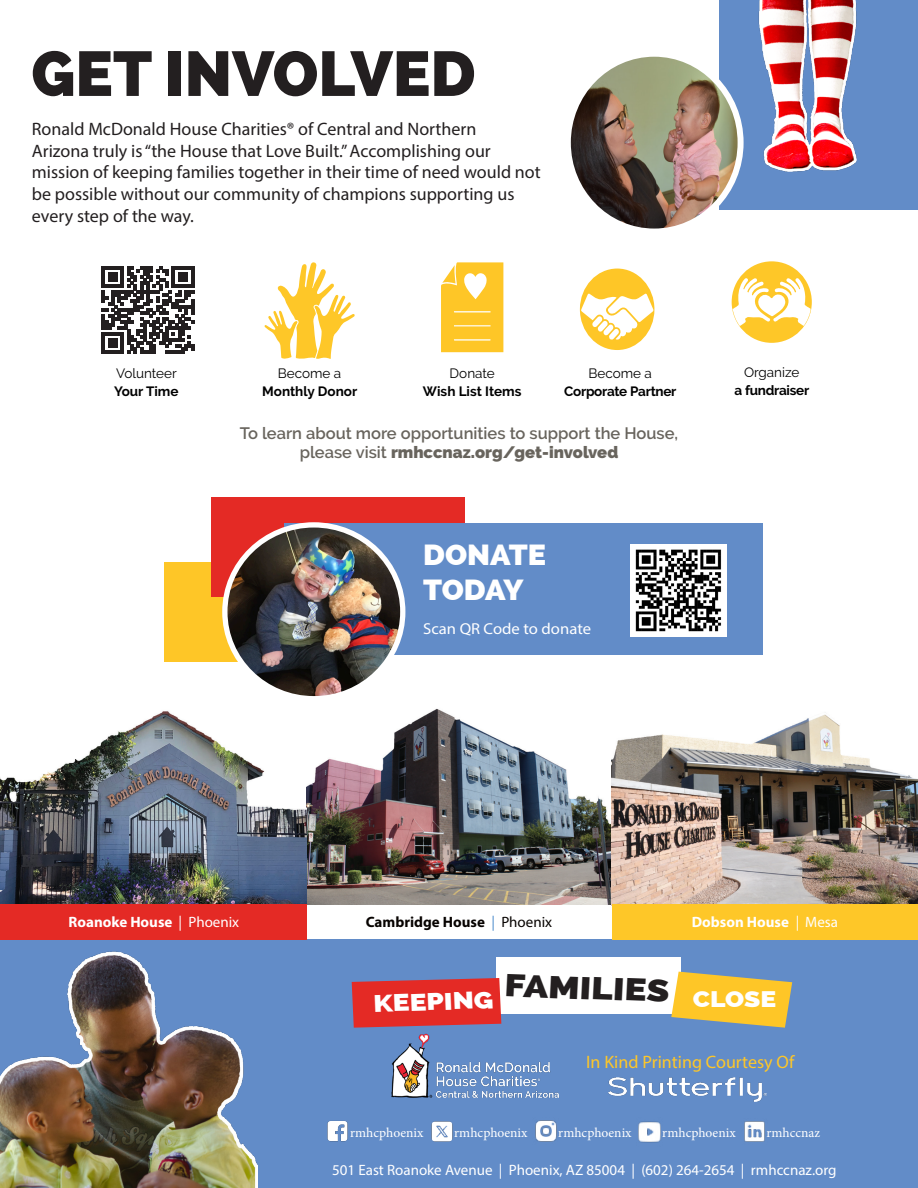
<style>
.page{position:relative;width:918px;height:1188px;background:#fff}
.page>*{position:absolute;margin:0;border:0;box-sizing:border-box;transform-origin:0 0}
.t1{font:800 63px "Raleway";color:#231f20}
.t2{font:800 31.5px "Raleway";color:#231f20;scale:1.17 1}
.t3{font:800 29.1px "Raleway";color:#fff;scale:1.05 1}
.t4{font:800 24px "Raleway";color:#fff;scale:1.17 1}
.t5{font:800 22.5px "Raleway";letter-spacing:-.005em;color:#fff;scale:1.17 1}
.t6{font:18px/21.6px "Myriad Pro";color:#231f20}
.t7{font:18px "Myriad Pro";color:#fec728}
.t8{font:600 16.5px/19.5px "Raleway";color:#68645d;text-align:center}
.t9{font:15.9px "Myriad Pro";color:#fff;scale:1.05 1}
.t10{font:15px "Myriad Pro";color:#fff}
.t11{font:700 15px "Myriad Pro";color:#fff}
.t12{font:700 15px "Myriad Pro";color:#070301}
.t13{font:13.5px "Minion Pro";color:#fff}
.t14{font:700 13.5px/18px "Raleway";letter-spacing:-.02em;color:#000;text-align:center}
.t15{font:700 13.5px/18px "Raleway";color:#000;text-align:center}
.t16{font:13.5px/18px "Raleway";color:#000}
.s1{font-weight:700}
.s2{font-weight:400}
.s3{font-weight:900}
.s4{font-weight:400;color:#518fcd}
</style>
<div class="page">
<div style="left:0;top:940px;width:918px;height:248px;background:#628cc8"></div>
<div style="left:720px;top:0;width:198px;height:209px;background:#628cc8"></div>
<img style="left:758px;top:0;width:99px;height:172px">
<img style="left:0;top:951px;width:258px;height:237px">
<div style="left:497px;top:957px;width:184px;height:57px;background:#fff"></div>
<svg style="left:671px;top:971px;width:121px;height:57px"></svg>
<svg style="left:352px;top:978px;width:149px;height:50px;background:#dd2f2e"></svg>
<img style="left:572px;top:54px;width:169px;height:174px">
<div style="left:565px;top:51px;width:179px;height:184px;border:6px solid #fff;border-radius:50%"></div>
<div style="left:164px;top:562px;width:174px;height:100px;background:#fec627"></div>
<div style="left:212px;top:497px;width:253px;height:100px;background:#e42a25"></div>
<div style="left:285px;top:523px;width:478px;height:132px;background:#628cc8"></div>
<img style="left:225px;top:525px;width:178px;height:170px">
<div style="left:222px;top:522px;width:183px;height:179px;border:5px solid #fff;border-radius:50%"></div>
<img style="left:630px;top:545px;width:97px;height:92px">
<img style="left:306px;top:708px;width:306px;height:196px">
<img style="left:612px;top:714px;width:306px;height:190px">
<img style="left:0;top:711px;width:306px;height:193px">
<div style="left:0;top:904px;width:307px;height:36px;background:#e42a25"></div>
<div style="left:612px;top:904px;width:306px;height:36px;background:#fec728"></div>
<img style="left:608px;top:1077px;width:158px;height:24px">
<img style="left:385px;top:1024px;width:175px;height:74px">
<svg style="left:441px;top:262px;width:62px;height:90px;background:#fecd44"></svg>
<svg style="left:580px;top:269px;width:75px;height:81px"></svg>
<svg style="left:102px;top:267px;width:92px;height:87px"></svg>
<svg style="left:264px;top:262px;width:91px;height:97px"></svg>
<svg style="left:732px;top:261px;width:80px;height:82px"></svg>
<img style="left:744px;top:1121px;width:21px;height:21px">
<img style="left:327px;top:1121px;width:21px;height:21px">
<img style="left:638px;top:1121px;width:23px;height:22px">
<img style="left:535px;top:1120px;width:22px;height:22px">
<img style="left:431px;top:1121px;width:22px;height:21px">
<p class="t1" style="left:31px;top:37px;width:446px">GET INVOLVED</p>
<p class="t6" style="left:32px;top:118px;width:446px">Ronald McDonald House Charities® of Central and Northern</p>
<p class="t6" style="left:32px;top:140px;width:460px">Arizona truly is “the House that Love Built.” Accomplishing our</p>
<p class="t6" style="left:32px;top:161px;width:510px">mission of keeping families together in their time of need would not be possible without our community of champions supporting us every step of the way.</p>
<p class="t16" style="left:114px;top:364px;width:66px">Volunteer<br><span class="s1">Your Time</span></p>
<p class="t15" style="left:262px;top:364px;width:97px"><span class="s2">Become a<br></span>Monthly Donor</p>
<p class="t14" style="left:735px;top:364px;width:76px"><span class="s2">Organize<br></span>a fundraiser</p>
<p class="t15" style="left:423px;top:364px;width:100px"><span class="s2">Donate<br></span>Wish List Items</p>
<p class="t14" style="left:564px;top:364px;width:114px"><span class="s2">Become a<br></span>Corporate Partner</p>
<p class="t8" style="left:240px;top:423px;width:440px">To learn about more opportunities to support the House, please visit <span class="s3">rmhccnaz.org/get-involved</span></p>
<p class="t3" style="left:423px;top:538px;width:119px">DONATE</p>
<p class="t3" style="left:423px;top:573px;width:97px">TODAY</p>
<p class="t9" style="left:423px;top:619px;width:161px">Scan QR Code to donate</p>
<p class="t11" style="left:69px;top:912px;width:172px">Roanoke House <span class="s2">| Phoenix</span></p>
<p class="t12" style="left:366px;top:912px;width:188px">Cambridge House <span class="s4">|</span> <span class="s2">Phoenix</span></p>
<p class="t11" style="left:692px;top:912px;width:148px">Dobson House <span class="s2">| Mesa</span></p>
<p class="t2" style="left:505px;top:967px;width:142px;rotate:2deg">FAMILIES</p>
<p class="t4" style="left:373px;top:990px;width:104px;rotate:-2deg">KEEPING</p>
<p class="t5" style="left:693px;top:986px;width:73px">CLOSE</p>
<p class="t7" style="left:586px;top:1051px;width:210px">In Kind Printing Courtesy Of</p>
<p class="t13" style="left:350px;top:1123px;width:75px">rmhcphoenix</p>
<p class="t13" style="left:454px;top:1123px;width:75px">rmhcphoenix</p>
<p class="t13" style="left:558px;top:1123px;width:75px">rmhcphoenix</p>
<p class="t13" style="left:662px;top:1123px;width:75px">rmhcphoenix</p>
<p class="t13" style="left:766px;top:1123px;width:55px">rmhccnaz</p>
<p class="t10" style="left:332px;top:1160px;width:506px">501 East Roanoke Avenue | Phoenix, AZ 85004 | (602) 264-2654 | rmhccnaz.org</p>
</div>
